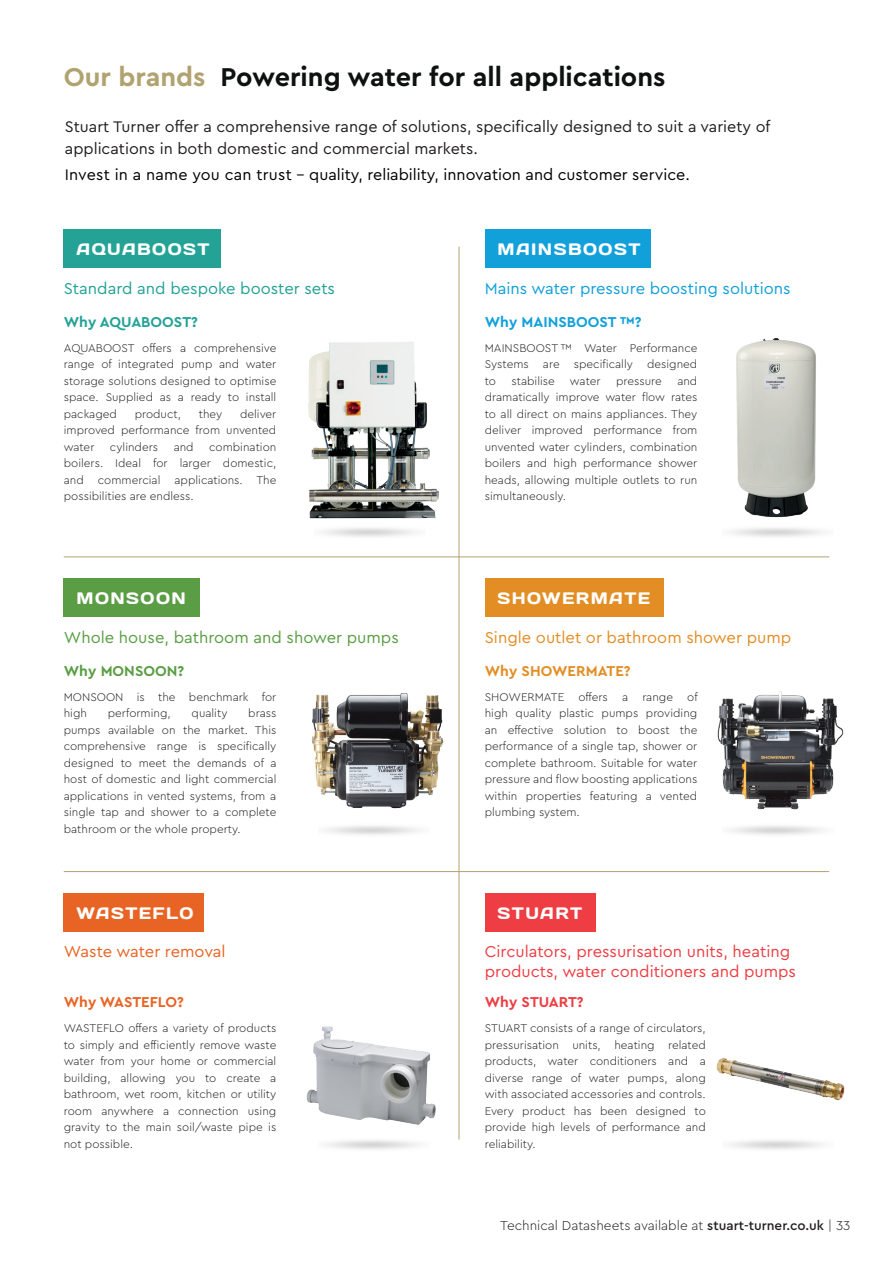
<style>
.page{position:relative;width:893px;height:1263px;background:#fff}
.page>*{position:absolute;margin:0;border:0;box-sizing:border-box;transform-origin:0 0}
.t1{font:700 27px "Cera Pro";color:#0d1110}
.t2{font:16.5px/19.8px "Cera Pro";color:#ee3d43}
.t3{font:16.5px "Days";letter-spacing:.09em;color:#fff}
.t4{font:16.5px "Cera Pro";color:#12a0db}
.t5{font:16.5px "Cera Pro";color:#5a9d44}
.t6{font:16.5px "Cera Pro";color:#e28e25}
.t7{font:16.5px "Cera Pro";color:#24a296}
.t8{font:16.5px "Cera Pro";letter-spacing:-.005em;color:#e86424}
.t9{font:16.05px/21.9px "Cera Pro";color:#231f20}
.t10{font:16.05px "Cera Pro";color:#000}
.t11{font:700 15px "Cera Pro";color:#12a0db}
.t12{font:700 15px "Cera Pro";color:#e28e25}
.t13{font:700 15px "Cera Pro";color:#24a296}
.t14{font:700 15px "Cera Pro";color:#e86424}
.t15{font:700 15px "Cera Pro";color:#5a9d44}
.t16{font:700 15px "Cera Pro";color:#ee3d43}
.t17{font:300 13.5px "Cera Pro";color:#231f20}
.t18{font:300 11.7px/16.5px "Cera Pro";color:#231f20;text-align:justify}
.s1{color:#b1a370}
.s2{font-weight:500}
</style>
<div class="page">
<div style="left:64px;top:230px;width:157px;height:38px;background:#24a296"></div>
<div style="left:485px;top:230px;width:166px;height:38px;background:#12a0db"></div>
<div style="left:64px;top:578px;width:136px;height:39px;background:#5a9d44"></div>
<div style="left:485px;top:578px;width:178px;height:39px;background:#e28e25"></div>
<div style="left:64px;top:893px;width:140px;height:38px;background:#e86424"></div>
<div style="left:485px;top:893px;width:110px;height:38px;background:#ee3d43"></div>
<img style="left:736px;top:338px;width:80px;height:164px">
<img style="left:717px;top:691px;width:127px;height:108px">
<img style="left:312px;top:693px;width:132px;height:106px">
<img style="left:716px;top:1058px;width:129px;height:43px">
<img style="left:306px;top:1026px;width:130px;height:93px">
<hr style="left:64px;top:557px;width:765px;height:1px;background:#b1a370">
<hr style="left:64px;top:871px;width:765px;height:1px;background:#b1a370">
<hr style="left:459px;top:247px;width:1px;height:893px;background:#b1a370">
<img style="left:308px;top:302px;width:152px;height:236px">
<img style="left:723px;top:502px;width:107px;height:56px">
<img style="left:325px;top:799px;width:94px;height:36px">
<img style="left:729px;top:799px;width:94px;height:36px">
<img style="left:319px;top:1114px;width:110px;height:36px">
<p class="t1" style="left:64px;top:59px;width:603px"><span class="s1">Our brands</span> Powering water for all applications</p>
<p class="t9" style="left:65px;top:115px;width:707px">Stuart Turner offer a comprehensive range of solutions, specifically designed to suit a variety of applications in both domestic and commercial markets.</p>
<p class="t10" style="left:65px;top:164px;width:626px">Invest in a name you can trust - quality, reliability, innovation and customer service.</p>
<p class="t3" style="left:77px;top:239px;width:135px">AQUABOOST</p>
<p class="t7" style="left:64px;top:277px;width:273px">Standard and bespoke booster sets</p>
<p class="t13" style="left:64px;top:312px;width:136px">Why AQUABOOST?</p>
<p class="t18" style="left:64px;top:339px;width:214px">AQUABOOST offers a comprehensive range of integrated pump and water storage solutions designed to optimise space. Supplied as a ready to install packaged</p>
<p class="t18" style="left:64px;top:405px;width:214px;text-indent:176px">deliver improved performance from unvented water</p>
<p class="t18" style="left:135px;top:405px;width:48px">product,</p>
<p class="t18" style="left:199px;top:405px;width:25px">they</p>
<p class="t18" style="left:64px;top:438px;width:214px;text-indent:145px">combination boilers. Ideal for larger domestic, and commercial applications. The possibilities are endless.</p>
<p class="t18" style="left:110px;top:438px;width:50px">cylinders</p>
<p class="t18" style="left:174px;top:438px;width:22px">and</p>
<p class="t3" style="left:77px;top:588px;width:111px">MONSOON</p>
<p class="t5" style="left:64px;top:626px;width:337px">Whole house, bathroom and shower pumps</p>
<p class="t15" style="left:64px;top:660px;width:122px">Why MONSOON?</p>
<p class="t18" style="left:64px;top:688px;width:214px">MONSOON is the benchmark for high</p>
<p class="t18" style="left:108px;top:704px;width:64px">performing,</p>
<p class="t18" style="left:192px;top:704px;width:37px">quality</p>
<p class="t18" style="left:64px;top:704px;width:214px;text-indent:184px">brass pumps available on the market. This comprehensive range is specifically designed to meet the demands of a host of domestic and light commercial applications in vented systems, from a single tap and shower to a complete bathroom or the whole property.</p>
<p class="t3" style="left:77px;top:902px;width:118px">WASTEFLO</p>
<p class="t8" style="left:64px;top:941px;width:163px">Waste water removal</p>
<p class="t14" style="left:64px;top:992px;width:122px">Why WASTEFLO?</p>
<p class="t18" style="left:64px;top:1019px;width:214px">WASTEFLO offers a variety of products to simply and efficiently remove waste water from your home or commercial building, allowing you to create a bathroom, wet room, kitchen or utility room anywhere a connection using gravity to the main soil/waste pipe is not possible.</p>
<p class="t3" style="left:497px;top:239px;width:144px">MAINSBOOST</p>
<p class="t4" style="left:485px;top:277px;width:307px">Mains water pressure boosting solutions</p>
<p class="t11" style="left:485px;top:312px;width:158px">Why MAINSBOOST ™?</p>
<p class="t18" style="left:485px;top:339px;width:214px">MAINSBOOST ™ Water Performance Systems are specifically designed to</p>
<p class="t18" style="left:485px;top:372px;width:214px;text-indent:193px">and dramatically improve water flow rates to all direct on mains appliances. They deliver improved performance from unvented water cylinders, combination boilers and high performance shower heads, allowing multiple outlets to run simultaneously.</p>
<p class="t18" style="left:511px;top:372px;width:45px">stabilise</p>
<p class="t18" style="left:570px;top:372px;width:32px">water</p>
<p class="t18" style="left:616px;top:372px;width:47px">pressure</p>
<p class="t3" style="left:497px;top:588px;width:154px">SHOWERMATE</p>
<p class="t6" style="left:485px;top:626px;width:308px">Single outlet or bathroom shower pump</p>
<p class="t12" style="left:485px;top:660px;width:147px">Why SHOWERMATE?</p>
<p class="t18" style="left:485px;top:688px;width:214px">SHOWERMATE offers a range of high quality plastic pumps providing an effective solution to boost the performance of a single tap, shower or complete bathroom. Suitable for water pressure and flow boosting applications within properties featuring a vented plumbing system.</p>
<p class="t3" style="left:497px;top:902px;width:86px">STUART</p>
<p class="t2" style="left:485px;top:941px;width:313px">Circulators, pressurisation units, heating products, water conditioners and pumps</p>
<p class="t16" style="left:485px;top:992px;width:100px">Why STUART?</p>
<p class="t18" style="left:485px;top:1019px;width:223px">STUART consists of a range of circulators, pressurisation units, heating related products, water conditioners and a diverse range of water pumps, along with associated accessories and controls.<br>Every product has been designed to provide high levels of performance and reliability.</p>
<p class="t17" style="left:500px;top:1216px;width:352px">Technical Datasheets available at <span class="s2">stuart-turner.co.uk</span> | 33</p>
</div>
